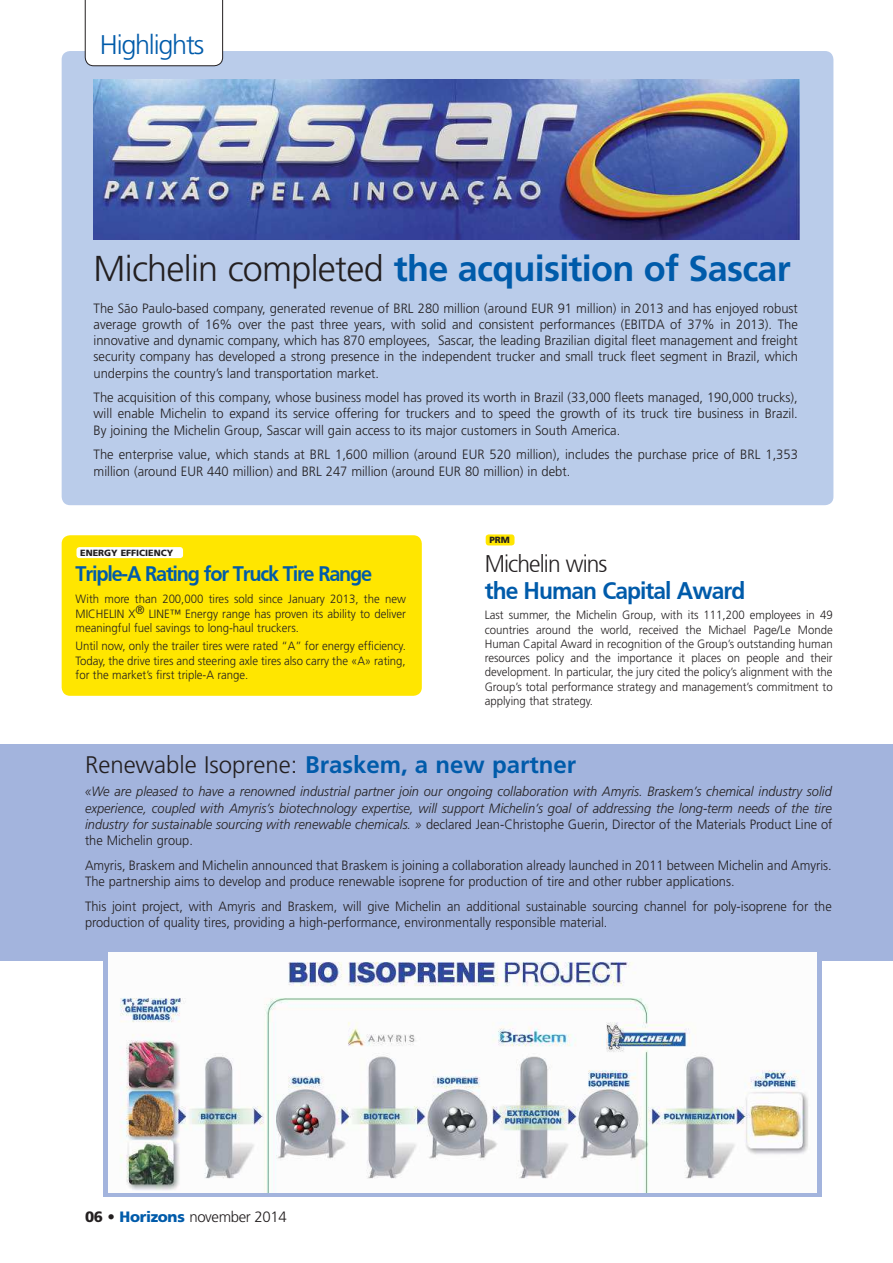
<style>
.page{position:relative;width:893px;height:1263px;background:#fff}
.page>*{position:absolute;margin:0;border:0;box-sizing:border-box;transform-origin:0 0}
.t1{font:700 36px "+YNWKIL Frutiger";letter-spacing:-.02em;color:#005baa}
.t2{font:300 27px "+JINJFW Frutiger";letter-spacing:-.045em;color:#005baa}
.t3{font:700 24px "+YNWKIL Frutiger";color:#005baa}
.t4{font:700 24px "+VQNHKV Frutiger";letter-spacing:-.04em;color:#005baa;scale:.95 1}
.t5{font:300 24px "+TFRIRH Frutiger";letter-spacing:-.04em;color:#231f20;scale:.95 1}
.t6{font:700 21px "+VQNHKV Frutiger";letter-spacing:-.06em;color:#005baa;scale:.95 1}
.t7{font:300 15px "+JINJFW Frutiger";letter-spacing:-.025em;color:#231f20}
.t8{font:300 13.5px/16.2px "+JINJFW Frutiger";color:#231f20;text-align:justify;scale:.96 1}
.t9{font:300 13.5px/16.2px "+JINJFW Frutiger";color:#231f20;scale:.95 1}
.t10{font:italic 300 13.5px/16.2px "+RNKGTB Frutiger";color:#231f20;scale:.95 1}
.t11{font:300 12px/14.2px "+JINJFW Frutiger";color:#231f20;text-align:justify;scale:.95 1}
.t12{font:900 9px "+PNIGTK Frutiger";color:#231f20}
.s1{font-family:"+JINJFW Frutiger";font-weight:300;color:#231f20}
.s2{font-family:"+RNKGTB Frutiger";font-style:italic}
.s3{font-family:"+PNIGTK Frutiger";font-weight:900}
.s4{font-family:"+PNIGTK Frutiger";font-weight:900;color:#005baa}
</style>
<div class="page">
<div style="left:62px;top:51px;width:771px;height:454px;background:#baccea;border-radius:9px"></div>
<div style="left:486px;top:534px;width:28px;height:11px;background:#ffe600;border-radius:3px"></div>
<div style="left:62px;top:535px;width:360px;height:161px;background:#ffe600;border-radius:9px"></div>
<div style="left:77px;top:547px;width:106px;height:11px;background:#fff;border-radius:3px"></div>
<div style="left:0;top:744px;width:893px;height:217px;background:#a3b4dd"></div>
<div style="left:103px;top:890px;width:719px;height:307px;background:#a3b4dd"></div>
<img style="left:94px;top:80px;width:705px;height:159px">
<svg style="left:85px;top:0;width:138px;height:66px"></svg>
<img style="left:109px;top:952px;width:708px;height:241px">
<h2 class="t2" style="left:100px;top:34px;width:106px">Highlights</h2>
<h1 class="t1" style="left:94px;top:254px;width:699px"><span class="s1">Michelin completed</span> the acquisition of Sascar</h1>
<p class="t8" style="left:94px;top:301px;width:735px">The São Paulo-based company, generated revenue of BRL 280 million (around EUR 91 million) in 2013 and has enjoyed robust average growth of 16% over the past three years, with solid and consistent performances (EBITDA of 37% in 2013). The innovative and dynamic company, which has 870 employees, Sascar, the leading Brazilian digital fleet management and freight security company has developed a strong presence in the independent trucker and small truck fleet segment in Brazil, which underpins the country’s land transportation market.</p>
<p class="t8" style="left:94px;top:390px;width:735px">The acquisition of this company, whose business model has proved its worth in Brazil (33,000 fleets managed, 190,000 trucks), will enable Michelin to expand its service offering for truckers and to speed the growth of its truck tire business in Brazil.<br>By joining the Michelin Group, Sascar will gain access to its major customers in South America.</p>
<p class="t8" style="left:94px;top:448px;width:735px">The enterprise value, which stands at BRL 1,600 million (around EUR 520 million), includes the purchase price of BRL 1,353 million (around EUR 440 million) and BRL 247 million (around EUR 80 million) in debt.</p>
<p class="t12" style="left:80px;top:549px;width:94px">ENERGY EFFICIENCY</p>
<h3 class="t6" style="left:76px;top:565px;width:314px">Triple-A Rating for Truck Tire Range</h3>
<p class="t11" style="left:76px;top:593px;width:349px">With more than 200,000 tires sold since January 2013, the new</p>
<p class="t11" style="left:76px;top:607px;width:349px">MICHELIN X® LINE™ Energy range has proven its ability to deliver meaningful fuel savings to long-haul truckers.</p>
<p class="t11" style="left:76px;top:640px;width:349px">Until now, only the trailer tires were rated “A” for energy efficiency.<br>Today, the drive tires and steering axle tires also carry the «A» rating, for the market’s first triple-A range.</p>
<p class="t12" style="left:489px;top:536px;width:22px">PRM</p>
<h3 class="t5" style="left:485px;top:553px;width:131px">Michelin wins</h3>
<h3 class="t4" style="left:485px;top:580px;width:276px">the Human Capital Award</h3>
<p class="t11" style="left:485px;top:609px;width:368px">Last summer, the Michelin Group, with its 111,200 employees in 49 countries around the world, received the Michael Page/Le Monde Human Capital Award in recognition of the Group’s outstanding human resources policy and the importance it places on people and their development. In particular, the jury cited the policy’s alignment with the Group’s total performance strategy and management’s commitment to applying that strategy.</p>
<h3 class="t3" style="left:85px;top:755px;width:492px"><span class="s1">Renewable Isoprene:</span> Braskem, a new partner</h3>
<p class="t10" style="left:85px;top:784px;width:787px">«We are pleased to have a renowned industrial partner join our ongoing collaboration with Amyris. Braskem’s chemical industry solid experience, coupled with Amyris’s biotechnology expertise, will support Michelin’s goal of addressing the long-term needs of the tire</p>
<p class="t9" style="left:85px;top:817px;width:788px"><span class="s2">industry for sustainable sourcing with renewable chemicals. »</span> declared Jean-Christophe Guerin, Director of the Materials Product Line of the Michelin group.</p>
<p class="t9" style="left:85px;top:858px;width:787px">Amyris, Braskem and Michelin announced that Braskem is joining a collaboration already launched in 2011 between Michelin and Amyris.<br>The partnership aims to develop and produce renewable isoprene for production of tire and other rubber applications.</p>
<p class="t9" style="left:85px;top:899px;width:787px">This joint project, with Amyris and Braskem, will give Michelin an additional sustainable sourcing channel for poly-isoprene for the production of quality tires, providing a high-performance, environmentally responsible material.</p>
<p class="t7" style="left:85px;top:1210px;width:203px"><span class="s3">06 •</span> <span class="s4">Horizons</span> november 2014</p>
</div>
